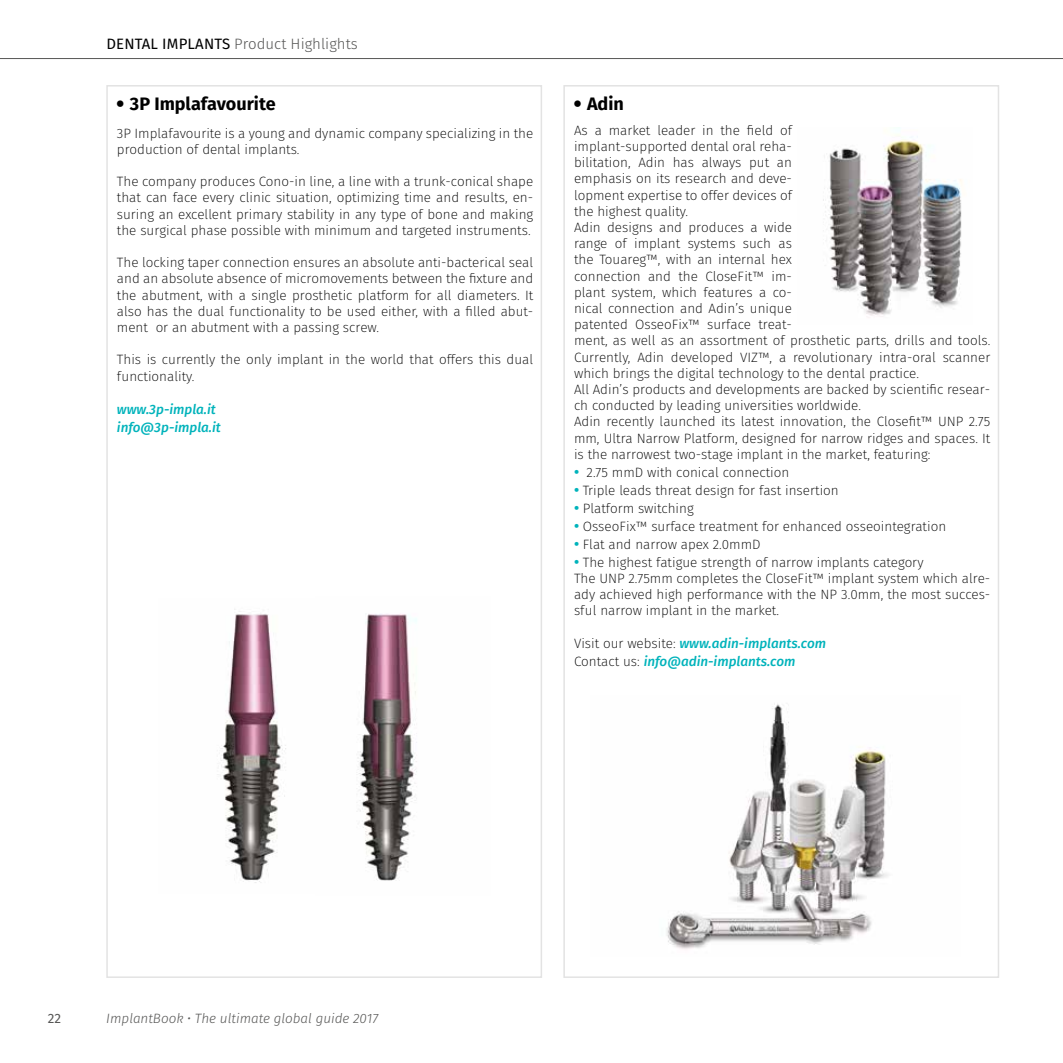
<style>
.page{position:relative;width:1063px;height:1063px;background:#fff}
.page>*{position:absolute;margin:0;border:0;box-sizing:border-box;transform-origin:0 0}
.t1{font:700 18px "Fira Sans";color:#000}
.t2{font:300 15px "Fira Sans";color:#575756}
.t3{font:200 13.5px/16.2px "Fira Sans";color:#000}
.t4{font:italic 500 13.5px/18px "Fira Sans";color:#00b3bb}
.t5{font:italic 300 13.5px "Fira Sans";color:#575756}
.t6{font:13.5px "Fira Sans";color:#575756}
.s1{font-weight:400;color:#000}
.s2{font-family:"Helvetica Neue";font-weight:300}
.s3{font-weight:600;font-size:15px;color:#00b3bb}
.s4{font-weight:200;font-style:normal;color:#000}
</style>
<div class="page">
<hr style="left:0;top:58px;width:1063px;height:1px;background:#575756">
<div style="left:563px;top:85px;width:436px;height:893px;border:2px solid #e3e3e3"></div>
<img style="left:823px;top:134px;width:139px;height:183px">
<img style="left:666px;top:703px;width:222px;height:247px">
<div style="left:106px;top:85px;width:436px;height:893px;border:2px solid #e3e3e3"></div>
<img style="left:217px;top:609px;width:69px;height:274px">
<img style="left:357px;top:614px;width:60px;height:267px">
<p class="t2" style="left:106px;top:33px;width:253px"><span class="s1">DENTAL IMPLANTS</span> Product Highlights</p>
<h1 class="t1" style="left:116px;top:91px;width:161px"><span class="s2">•</span> 3P Implafavourite</h1>
<p class="t3" style="left:117px;top:125px;width:418px">3P Implafavourite is a young and dynamic company specializing in the production of dental implants.</p>
<p class="t3" style="left:117px;top:173px;width:418px;text-align:justify">The company produces Cono-in line, a line with a trunk-conical shape that can face every clinic situation, optimizing time and results, en&shy;suring an excellent primary stability in any type of bone and making the surgical phase possible with minimum and targeted instruments.</p>
<p class="t3" style="left:117px;top:254px;width:418px;text-align:justify">The locking taper connection ensures an absolute anti-bacterical seal and an absolute absence of micromovements between the fixture and the abutment, with a single prosthetic platform for all diameters. It also has the dual functionality to be used either, with a filled abut&shy;ment or an abutment with a passing screw.</p>
<p class="t3" style="left:117px;top:352px;width:418px">This is currently the only implant in the world that offers this dual functionality.</p>
<p class="t4" style="left:117px;top:400px;width:105px">www.3p-impla.it info@3p-impla.it</p>
<h1 class="t1" style="left:573px;top:91px;width:52px"><span class="s2">•</span> Adin</h1>
<p class="t3" style="left:574px;top:122px;width:418px">As a market leader in the field of<br>implant-supported dental oral reha-<br>bilitation, Adin has always put an<br>emphasis on its research and deve-<br>lopment expertise to offer devices of<br>the highest quality.<br>Adin designs and produces a wide<br>range of implant systems such as<br>the Touareg™, with an internal hex<br>connection and the CloseFit™ im-<br>plant system, which features a co-<br>nical connection and Adin’s unique<br>patented OsseoFix™ surface treat-<br>ment, as well as an assortment of prosthetic parts, drills and tools.<br>Currently, Adin developed VIZ™, a revolutionary intra-oral scanner which brings the digital technology to the dental practice.<br>All Adin’s products and developments are backed by scientific resear&shy;ch conducted by leading universities worldwide.<br>Adin recently launched its latest innovation, the Closefit™ UNP 2.75 mm, Ultra Narrow Platform, designed for narrow ridges and spaces. It is the narrowest two-stage implant in the market, featuring:</p>
<p class="t3" style="left:574px;top:464px;width:217px"><span class="s3">•</span> 2.75 mmD with conical connection</p>
<p class="t3" style="left:574px;top:482px;width:266px"><span class="s3">•</span> Triple leads threat design for fast insertion</p>
<p class="t3" style="left:574px;top:500px;width:121px"><span class="s3">•</span> Platform switching</p>
<p class="t3" style="left:574px;top:518px;width:374px"><span class="s3">•</span> OsseoFix™ surface treatment for enhanced osseointegration</p>
<p class="t3" style="left:574px;top:536px;width:188px"><span class="s3">•</span> Flat and narrow apex 2.0mmD</p>
<p class="t3" style="left:574px;top:554px;width:418px"><span class="s3">•</span> The highest fatigue strength of narrow implants category<br>The UNP 2.75mm completes the CloseFit™ implant system which alre&shy;ady achieved high performance with the NP 3.0mm, the most succes&shy;sful narrow implant in the market.</p>
<p class="t4" style="left:574px;top:634px;width:254px"><span class="s4">Visit our website:</span> www.adin-implants.com<br><span class="s4">Contact us:</span> info@adin-implants.com</p>
<p class="t6" style="left:48px;top:1009px;width:15px">22</p>
<p class="t5" style="left:106px;top:1009px;width:274px">ImplantBook • The ultimate global guide 2017</p>
</div>
